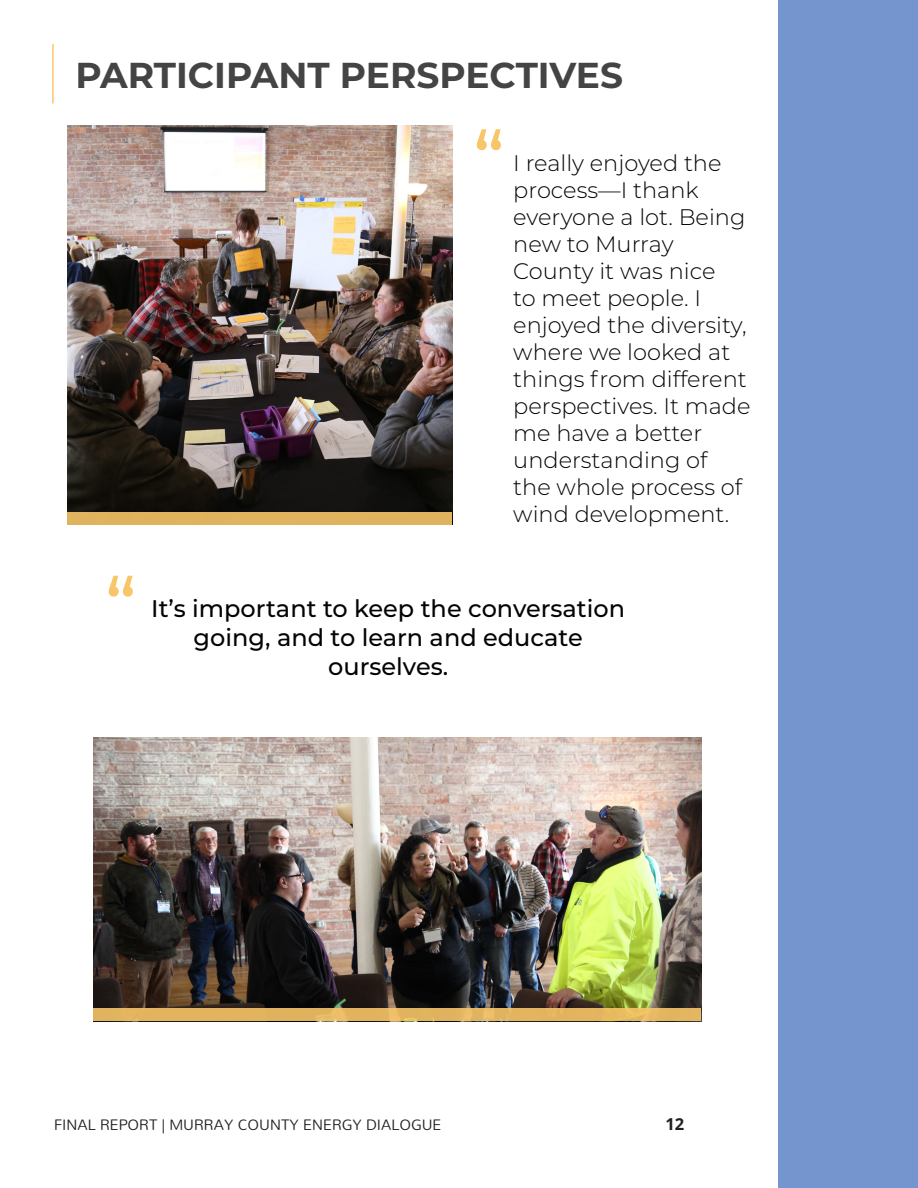
<style>
.page{position:relative;width:918px;height:1188px;background:#fff}
.page>*{position:absolute;margin:0;border:0;box-sizing:border-box;transform-origin:0 0}
.t1{font:500 75px "Montserrat";color:#f8c669}
.t2{font:700 36px "Montserrat";color:#444}
.t3{font:500 24px/28.8px "Montserrat";color:#020304;text-align:center}
.t4{font:300 22.5px/27px "Montserrat";color:#020304}
.t5{font:700 16.5px "Open Sans";color:#231f20}
.t6{font:300 15px "Nunito";color:#231f20}
</style>
<div class="page">
<div style="left:779px;top:0;width:139px;height:1188px;background:#7495cd"></div>
<hr style="left:52px;top:44px;width:2px;height:60px;background:#f8c669">
<img style="left:68px;top:126px;width:384px;height:386px">
<div style="left:68px;top:512px;width:384px;height:12px;background:#e0b35f"></div>
<img style="left:94px;top:738px;width:607px;height:270px">
<svg style="left:94px;top:1008px;width:607px;height:13px;background:#e3b561"></svg>
<p class="t2" style="left:75px;top:50px;width:549px">PARTICIPANT PERSPECTIVES</p>
<p class="t1" style="left:105px;top:552px;width:33px">“</p>
<p class="t1" style="left:473px;top:106px;width:33px">“</p>
<p class="t4" style="left:513px;top:149px;width:239px">I really enjoyed the process—I thank everyone a lot. Being new to Murray<br>County it was nice<br>to meet people. I enjoyed the diversity, where we looked at things from different perspectives. It made me have a better understanding of the whole process of wind development.</p>
<p class="t3" style="left:151px;top:593px;width:475px">It’s important to keep the conversation going, and to learn and educate ourselves.</p>
<p class="t6" style="left:54px;top:1112px;width:389px">FINAL REPORT | MURRAY COUNTY ENERGY DIALOGUE</p>
<p class="t5" style="left:665px;top:1113px;width:20px">12</p>
</div>
